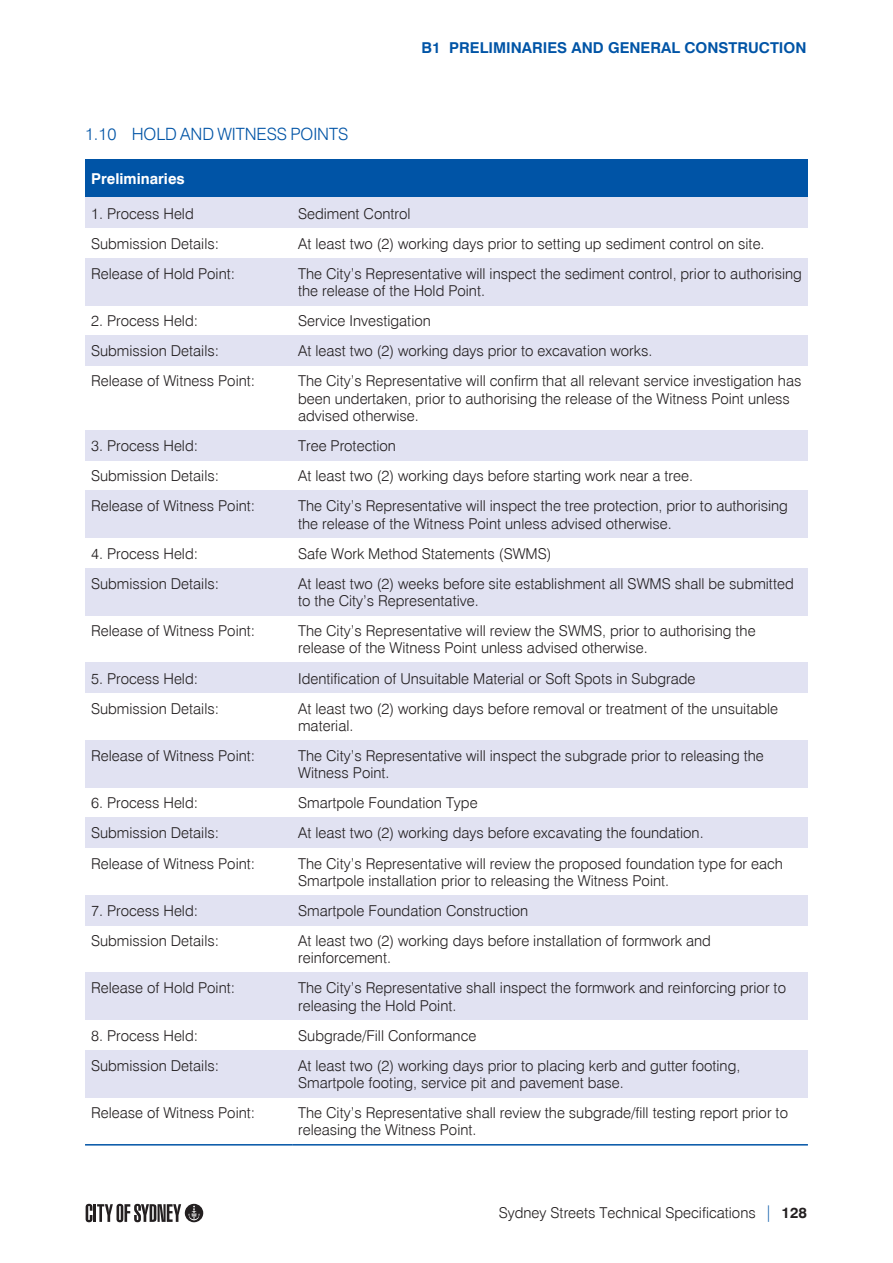
<style>
.page{position:relative;width:893px;height:1263px;background:#fff}
.page>*{position:absolute;margin:0;border:0;box-sizing:border-box;transform-origin:0 0}
.t1{font:300 16.95px "Swiss 721 BT";letter-spacing:-.005em;color:#0054a6}
.t2{font:300 15px/17.2px "Swiss 721 BT";color:#231f20}
.t3{font:700 15px "Swiss 721 BT";color:#0054a6}
.t4{font:700 15px "Swiss 721 BT";color:#fff}
.s1{font-size:16.5px;color:#0054a6}
.s2{font-weight:700}
</style>
<div class="page">
<svg style="left:86px;top:1204px;width:117px;height:18px"></svg>
<div style="left:292px;top:490px;width:516px;height:48px;background:#e1e2f2"></div>
<div style="left:292px;top:1050px;width:516px;height:47px;background:#e1e2f2"></div>
<hr style="left:85px;top:1144px;width:207px;height:1px;background:#0054a6">
<hr style="left:292px;top:1144px;width:516px;height:1px;background:#0054a6">
<div style="left:85px;top:1050px;width:207px;height:47px;background:#e1e2f2"></div>
<div style="left:292px;top:972px;width:516px;height:48px;background:#e1e2f2"></div>
<div style="left:85px;top:972px;width:207px;height:48px;background:#e1e2f2"></div>
<div style="left:292px;top:895px;width:516px;height:30px;background:#e1e2f2"></div>
<div style="left:85px;top:895px;width:207px;height:30px;background:#e1e2f2"></div>
<div style="left:292px;top:818px;width:516px;height:30px;background:#e1e2f2"></div>
<div style="left:85px;top:818px;width:207px;height:30px;background:#e1e2f2"></div>
<div style="left:292px;top:740px;width:516px;height:47px;background:#e1e2f2"></div>
<div style="left:85px;top:740px;width:207px;height:47px;background:#e1e2f2"></div>
<div style="left:292px;top:663px;width:516px;height:30px;background:#e1e2f2"></div>
<div style="left:85px;top:663px;width:207px;height:30px;background:#e1e2f2"></div>
<div style="left:292px;top:568px;width:516px;height:47px;background:#e1e2f2"></div>
<div style="left:85px;top:568px;width:207px;height:47px;background:#e1e2f2"></div>
<div style="left:85px;top:490px;width:207px;height:48px;background:#e1e2f2"></div>
<div style="left:292px;top:430px;width:516px;height:30px;background:#e1e2f2"></div>
<div style="left:85px;top:430px;width:207px;height:30px;background:#e1e2f2"></div>
<div style="left:292px;top:336px;width:516px;height:30px;background:#e1e2f2"></div>
<div style="left:85px;top:336px;width:207px;height:30px;background:#e1e2f2"></div>
<div style="left:292px;top:258px;width:516px;height:47px;background:#e1e2f2"></div>
<div style="left:85px;top:258px;width:207px;height:47px;background:#e1e2f2"></div>
<div style="left:85px;top:159px;width:723px;height:39px;background:#0054a6"></div>
<div style="left:85px;top:198px;width:207px;height:30px;background:#e1e2f2"></div>
<div style="left:292px;top:198px;width:516px;height:30px;background:#e1e2f2"></div>
<p class="t3" style="left:422px;top:39px;width:386px">B1 PRELIMINARIES AND GENERAL CONSTRUCTION</p>
<h4 class="t1" style="left:85px;top:124px;width:265px">1.10 HOLD AND WITNESS POINTS</h4>
<p class="t4" style="left:91px;top:170px;width:95px">Preliminaries</p>
<p class="t2" style="left:91px;top:205px;width:104px">1. Process Held</p>
<p class="t2" style="left:298px;top:205px;width:114px">Sediment Control</p>
<p class="t2" style="left:91px;top:235px;width:130px">Submission Details:</p>
<p class="t2" style="left:298px;top:235px;width:468px">At least two (2) working days prior to setting up sediment control on site.</p>
<p class="t2" style="left:91px;top:265px;width:146px">Release of Hold Point:</p>
<p class="t2" style="left:298px;top:265px;width:505px">The City’s Representative will inspect the sediment control, prior to authorising the release of the Hold Point.</p>
<p class="t2" style="left:91px;top:312px;width:109px">2. Process Held:</p>
<p class="t2" style="left:298px;top:312px;width:134px">Service Investigation</p>
<p class="t2" style="left:91px;top:342px;width:130px">Submission Details:</p>
<p class="t2" style="left:298px;top:342px;width:356px">At least two (2) working days prior to excavation works.</p>
<p class="t2" style="left:91px;top:372px;width:166px">Release of Witness Point:</p>
<p class="t2" style="left:298px;top:372px;width:505px">The City’s Representative will confirm that all relevant service investigation has been undertaken, prior to authorising the release of the Witness Point unless advised otherwise.</p>
<p class="t2" style="left:91px;top:437px;width:109px">3. Process Held:</p>
<p class="t2" style="left:298px;top:437px;width:99px">Tree Protection</p>
<p class="t2" style="left:91px;top:467px;width:130px">Submission Details:</p>
<p class="t2" style="left:298px;top:467px;width:396px">At least two (2) working days before starting work near a tree.</p>
<p class="t2" style="left:91px;top:497px;width:166px">Release of Witness Point:</p>
<p class="t2" style="left:298px;top:497px;width:491px">The City’s Representative will inspect the tree protection, prior to authorising</p>
<p class="t2" style="left:298px;top:514px;width:375px">the release of the Witness Point unless advised otherwise.</p>
<p class="t2" style="left:91px;top:545px;width:109px">4. Process Held:</p>
<p class="t2" style="left:298px;top:545px;width:255px">Safe Work Method Statements (SWMS)</p>
<p class="t2" style="left:91px;top:575px;width:130px">Submission Details:</p>
<p class="t2" style="left:298px;top:575px;width:497px">At least two (2) weeks before site establishment all SWMS shall be submitted</p>
<p class="t2" style="left:298px;top:592px;width:182px">to the City’s Representative.</p>
<p class="t2" style="left:91px;top:622px;width:166px">Release of Witness Point:</p>
<p class="t2" style="left:298px;top:622px;width:459px">The City’s Representative will review the SWMS, prior to authorising the release of the Witness Point unless advised otherwise.</p>
<p class="t2" style="left:91px;top:669px;width:109px">5. Process Held:</p>
<p class="t2" style="left:298px;top:669px;width:399px">Identification of Unsuitable Material or Soft Spots in Subgrade</p>
<p class="t2" style="left:91px;top:699px;width:130px">Submission Details:</p>
<p class="t2" style="left:298px;top:699px;width:481px">At least two (2) working days before removal or treatment of the unsuitable material.</p>
<p class="t2" style="left:91px;top:747px;width:166px">Release of Witness Point:</p>
<p class="t2" style="left:298px;top:747px;width:467px">The City’s Representative will inspect the subgrade prior to releasing the<br>Witness Point.</p>
<p class="t2" style="left:91px;top:794px;width:109px">6. Process Held:</p>
<p class="t2" style="left:298px;top:794px;width:181px">Smartpole Foundation Type</p>
<p class="t2" style="left:91px;top:824px;width:130px">Submission Details:</p>
<p class="t2" style="left:298px;top:824px;width:407px">At least two (2) working days before excavating the foundation.</p>
<p class="t2" style="left:91px;top:854px;width:166px">Release of Witness Point:</p>
<p class="t2" style="left:298px;top:854px;width:486px">The City’s Representative will review the proposed foundation type for each</p>
<p class="t2" style="left:298px;top:872px;width:373px">Smartpole installation prior to releasing the Witness Point.</p>
<p class="t2" style="left:91px;top:902px;width:109px">7. Process Held:</p>
<p class="t2" style="left:298px;top:902px;width:232px">Smartpole Foundation Construction</p>
<p class="t2" style="left:91px;top:932px;width:130px">Submission Details:</p>
<p class="t2" style="left:298px;top:932px;width:414px">At least two (2) working days before installation of formwork and reinforcement.</p>
<p class="t2" style="left:91px;top:979px;width:146px">Release of Hold Point:</p>
<p class="t2" style="left:298px;top:979px;width:489px">The City’s Representative shall inspect the formwork and reinforcing prior to releasing the Hold Point.</p>
<p class="t2" style="left:91px;top:1027px;width:109px">8. Process Held:</p>
<p class="t2" style="left:298px;top:1027px;width:180px">Subgrade/Fill Conformance</p>
<p class="t2" style="left:91px;top:1057px;width:130px">Submission Details:</p>
<p class="t2" style="left:298px;top:1057px;width:444px">At least two (2) working days prior to placing kerb and gutter footing,<br>Smartpole footing, service pit and pavement base.</p>
<p class="t2" style="left:91px;top:1104px;width:166px">Release of Witness Point:</p>
<p class="t2" style="left:298px;top:1104px;width:491px">The City’s Representative shall review the subgrade/fill testing report prior to releasing the Witness Point.</p>
<p class="t2" style="left:499px;top:1204px;width:310px">Sydney Streets Technical Specifications <span class="s1">|</span> <span class="s2">128</span></p>
</div>
